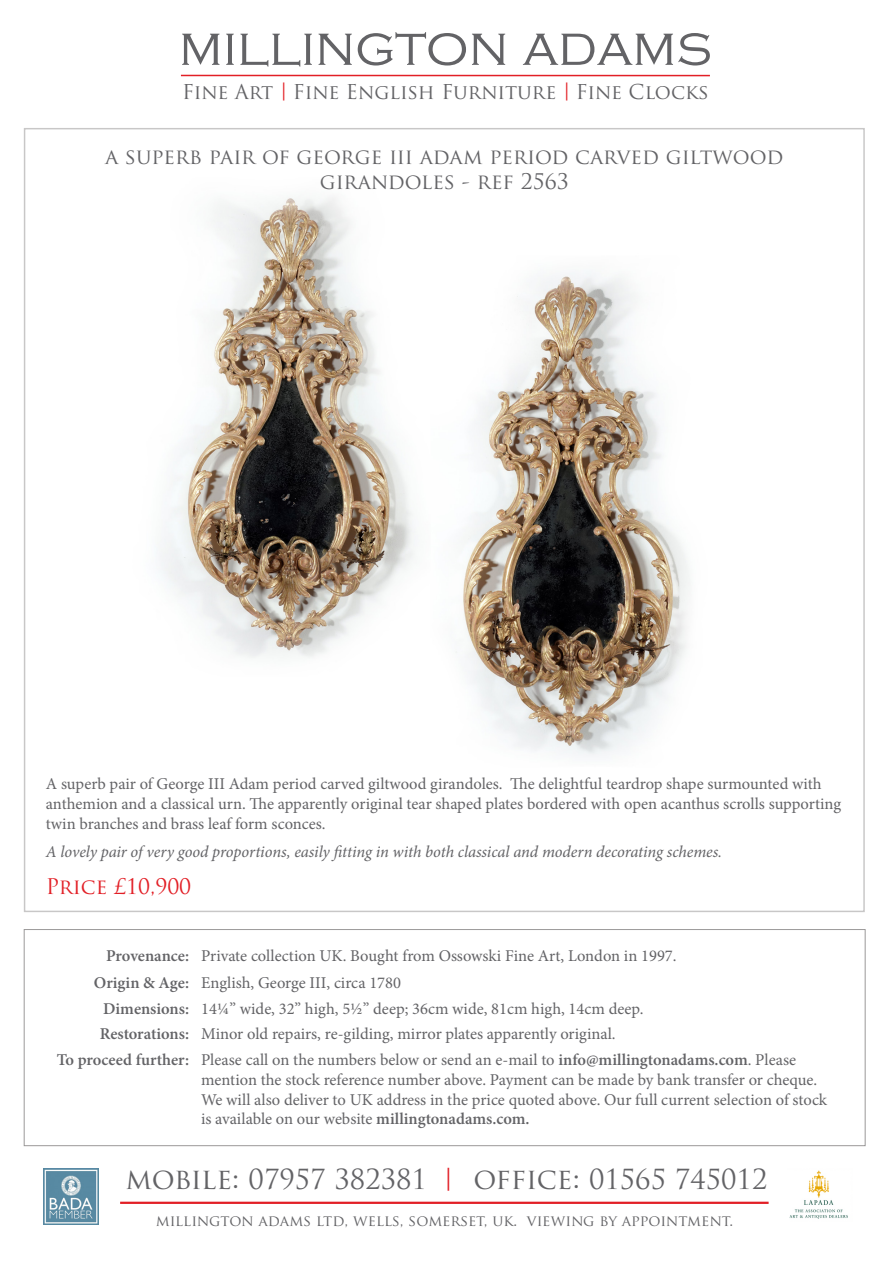
<style>
.page{position:relative;width:893px;height:1263px;background:#fff}
.page>*{position:absolute;margin:0;border:0;box-sizing:border-box;transform-origin:0 0}
.t1{font:300 57px "Copperplate Gothic";color:#636366}
.t2{font:27px "Trajan Pro";color:#636366}
.t3{font:22.95px "Minion Pro";color:#e21f26}
.t4{font:21px "Trajan Pro";color:#636366}
.t5{font:21px "Trajan Pro";color:#e21f26}
.t6{font:19.95px "Trajan Pro";color:#636366}
.t7{font:18px "Minion Pro";color:#e21f26}
.t8{font:16.5px/19.8px "Minion Pro";color:#636366}
.t9{font:italic 16.5px "Minion Pro";letter-spacing:-.005em;color:#636366}
.t10{font:600 16.5px "Minion Pro";color:#636366}
.t11{font:15px "Trajan Pro";color:#636366}
.s1{font-weight:600}
.s2{font-size:28.5px}
</style>
<div class="page">
<img style="left:160px;top:197px;width:530px;height:559px">
<hr style="left:181px;top:75px;width:529px;height:1px;background:#e21f26">
<hr style="left:120px;top:1202px;width:649px;height:2px;background:#e21f26">
<img style="left:43px;top:1168px;width:29px;height:32px">
<img style="left:789px;top:1170px;width:59px;height:49px">
<img style="left:44px;top:1169px;width:55px;height:55px">
<p class="t1" style="left:179px;top:15px;width:534px">millington adams</p>
<p class="t7" style="left:281px;top:79px;width:6px">|</p>
<p class="t7" style="left:564px;top:79px;width:6px">|</p>
<p class="t6" style="left:182px;top:79px;width:528px">Fine Art Fine English Furniture Fine Clocks</p>
<p class="t4" style="left:105px;top:143px;width:680px">a superb pair of george iii adam period carved giltwood</p>
<p class="t4" style="left:320px;top:168px;width:250px">girandoles - ref 2563</p>
<p class="t8" style="left:46px;top:774px;width:797px">A superb pair of George III Adam period carved giltwood girandoles. The delightful teardrop shape surmounted with anthemion and a classical urn. The apparently original tear shaped plates bordered with open acanthus scrolls supporting twin branches and brass leaf form sconces.</p>
<p class="t9" style="left:46px;top:840px;width:678px">A lovely pair of very good proportions, easily fitting in with both classical and modern decorating schemes.</p>
<p class="t5" style="left:46px;top:873px;width:147px">Price £10,900</p>
<p class="t10" style="left:106px;top:944px;width:84px">Provenance:</p>
<p class="t8" style="left:201px;top:945px;width:477px">Private collection UK. Bought from Ossowski Fine Art, London in 1997.</p>
<p class="t10" style="left:94px;top:971px;width:97px">Origin &amp; Age:</p>
<p class="t8" style="left:201px;top:972px;width:201px">English, George III, circa 1780</p>
<p class="t10" style="left:103px;top:997px;width:87px">Dimensions:</p>
<p class="t8" style="left:201px;top:999px;width:444px">14¼” wide, 32” high, 5½” deep; 36cm wide, 81cm high, 14cm deep.</p>
<p class="t10" style="left:100px;top:1022px;width:91px">Restorations:</p>
<p class="t8" style="left:201px;top:1023px;width:416px">Minor old repairs, re-gilding, mirror plates apparently original.</p>
<p class="t10" style="left:57px;top:1048px;width:134px">To proceed further:</p>
<p class="t8" style="left:201px;top:1050px;width:628px">Please call on the numbers below or send an e-mail to <span class="s1">info@millingtonadams.com</span>. Please mention the stock reference number above. Payment can be made by bank transfer or cheque.<br>We will also deliver to UK address in the price quoted above. Our full current selection of stock is available on our website <span class="s1">millingtonadams.com.</span></p>
<p class="t2" style="left:126px;top:1162px;width:303px"><span class="s2">mobile:</span> 07957 382381</p>
<p class="t2" style="left:473px;top:1162px;width:296px"><span class="s2">office:</span> 01565 745012</p>
<p class="t3" style="left:445px;top:1162px;width:8px">|</p>
<p class="t11" style="left:156px;top:1211px;width:579px">millington adams ltd, wells, somerset, uk. viewing by appointment.</p>
</div>
